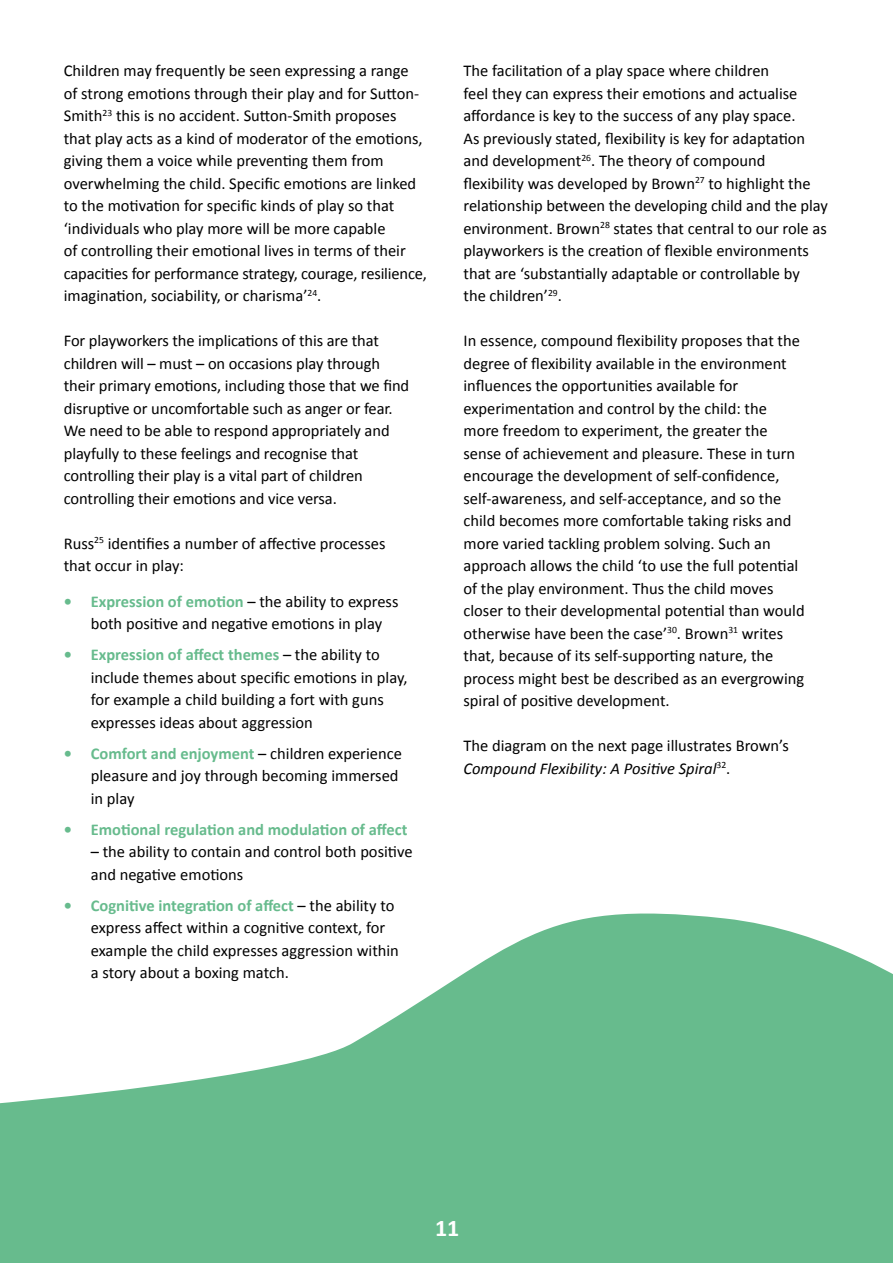
<style>
.page{position:relative;width:893px;height:1263px;background:#fff}
.page>*{position:absolute;margin:0;border:0;box-sizing:border-box;transform-origin:0 0}
.t1{font:700 24px "Calibri";color:#fff}
.t2{font:16.5px/22.5px "Calibri";color:#000}
.t3{font:700 16.5px "Calibri";color:#67bb8d}
.s1{font-weight:700;color:#67bb8d}
.s2{font-style:italic}
</style>
<div class="page">
<svg style="left:0;top:913px;width:893px;height:350px;fill:#67bb8d"></svg>
<p class="t2" style="left:64px;top:59px;width:365px">Children may frequently be seen expressing a range<br>of strong emotions through their play and for Sutton-Smith<sup>23</sup> this is no accident. Sutton-Smith proposes that play acts as a kind of moderator of the emotions, giving them a voice while preventing them from overwhelming the child. Specific emotions are linked to the motivation for specific kinds of play so that ‘individuals who play more will be more capable<br>of controlling their emotional lives in terms of their capacities for performance strategy, courage, resilience, imagination, sociability, or charisma’<sup>24</sup>.</p>
<p class="t2" style="left:64px;top:329px;width:347px">For playworkers the implications of this are that children will – must – on occasions play through their primary emotions, including those that we find disruptive or uncomfortable such as anger or fear.<br>We need to be able to respond appropriately and playfully to these feelings and recognise that controlling their play is a vital part of children controlling their emotions and vice versa.</p>
<p class="t2" style="left:64px;top:531px;width:323px">Russ<sup>25</sup> identifies a number of affective processes that occur in play:</p>
<p class="t2" style="left:91px;top:589px;width:309px;text-indent:-27px"><span class="s1">• Expression of emotion</span> – the ability to express both positive and negative emotions in play</p>
<p class="t2" style="left:91px;top:643px;width:318px;text-indent:-27px"><span class="s1">• Expression of affect themes</span> – the ability to include themes about specific emotions in play, for example a child building a fort with guns expresses ideas about aggression</p>
<p class="t2" style="left:91px;top:741px;width:313px;text-indent:-27px"><span class="s1">• Comfort and enjoyment</span> – children experience pleasure and joy through becoming immersed in play</p>
<p class="t3" style="left:64px;top:817px;width:345px">• Emotional regulation and modulation of affect</p>
<p class="t2" style="left:91px;top:840px;width:323px">– the ability to contain and control both positive and negative emotions</p>
<p class="t2" style="left:91px;top:893px;width:310px;text-indent:-27px"><span class="s1">• Cognitive integration of affect</span> – the ability to express affect within a cognitive context, for example the child expresses aggression within a story about a boxing match.</p>
<p class="t2" style="left:463px;top:59px;width:366px">The facilitation of a play space where children<br>feel they can express their emotions and actualise affordance is key to the success of any play space.<br>As previously stated, flexibility is key for adaptation and development<sup>26</sup>. The theory of compound flexibility was developed by Brown<sup>27</sup> to highlight the relationship between the developing child and the play environment. Brown<sup>28</sup> states that central to our role as playworkers is the creation of flexible environments that are ‘substantially adaptable or controllable by<br>the children’<sup>29</sup>.</p>
<p class="t2" style="left:463px;top:329px;width:343px">In essence, compound flexibility proposes that the degree of flexibility available in the environment influences the opportunities available for experimentation and control by the child: the more freedom to experiment, the greater the sense of achievement and pleasure. These in turn encourage the development of self-confidence, self-awareness, and self-acceptance, and so the child becomes more comfortable taking risks and more varied tackling problem solving. Such an approach allows the child ‘to use the full potential of the play environment. Thus the child moves closer to their developmental potential than would otherwise have been the case’<sup>30</sup>. Brown<sup>31</sup> writes that, because of its self-supporting nature, the process might best be described as an evergrowing spiral of positive development.</p>
<p class="t2" style="left:463px;top:734px;width:327px">The diagram on the next page illustrates Brown’s<br><span class="s2">Compound Flexibility: A Positive Spiral</span><sup>32</sup>.</p>
<h1 class="t1" style="left:435px;top:1211px;width:26px">11</h1>
</div>
